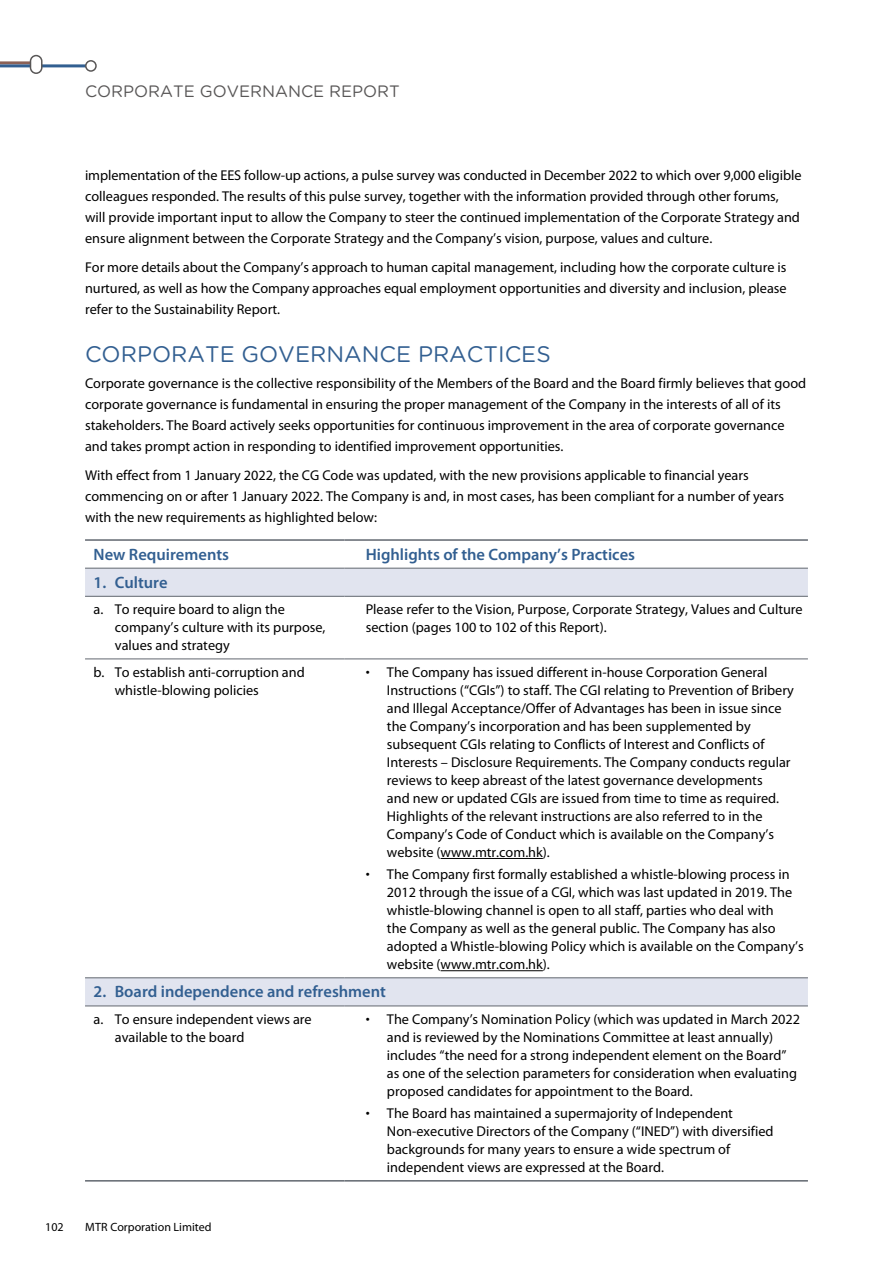
<style>
.page{position:relative;width:893px;height:1263px;background:#fff}
.page>*{position:absolute;margin:0;border:0;box-sizing:border-box;transform-origin:0 0}
.t1{font:22.5px "Gotham Rounded";color:#325f91}
.t2{font:600 16.5px "Myriad Pro";color:#325f91}
.t3{font:16.5px "Gotham Rounded";color:#595757}
.t4{font:14.25px/18px "Myriad Pro";color:#000}
.t5{font:12px "Myriad Pro";color:#000}
</style>
<div class="page">
<svg style="left:85px;top:567px;width:723px;height:1px"></svg>
<svg style="left:85px;top:569px;width:723px;height:436px"></svg>
<hr style="left:85px;top:658px;width:259px;height:1px;background:#61676f">
<hr style="left:344px;top:658px;width:464px;height:1px;background:#61676f">
<hr style="left:85px;top:539px;width:259px;height:2px;background:#61676f">
<hr style="left:344px;top:539px;width:464px;height:2px;background:#61676f">
<hr style="left:85px;top:568px;width:259px;height:1px;background:#61676f">
<hr style="left:344px;top:568px;width:464px;height:1px;background:#61676f">
<hr style="left:85px;top:596px;width:259px;height:1px;background:#61676f">
<hr style="left:344px;top:596px;width:464px;height:1px;background:#61676f">
<hr style="left:85px;top:977px;width:259px;height:1px;background:#61676f">
<hr style="left:344px;top:977px;width:464px;height:1px;background:#61676f">
<hr style="left:85px;top:1005px;width:259px;height:1px;background:#61676f">
<hr style="left:344px;top:1005px;width:464px;height:1px;background:#61676f">
<hr style="left:85px;top:1180px;width:259px;height:1px;background:#61676f">
<hr style="left:344px;top:1180px;width:464px;height:1px;background:#61676f">
<hr style="left:441px;top:858px;width:102px;height:1px;background:#000">
<hr style="left:441px;top:970px;width:102px;height:1px;background:#000">
<hr style="left:0;top:61px;width:36px;height:3px;background:#8b6156">
<hr style="left:0;top:64px;width:91px;height:3px;background:#325f91">
<div style="left:31px;top:56px;width:11px;height:17px;background:#fff;border-radius:6px"></div>
<div style="left:30px;top:55px;width:13px;height:19px;border:2px solid #595757;border-radius:6px"></div>
<div style="left:86px;top:61px;width:10px;height:10px;background:#fff;border-radius:50%"></div>
<div style="left:85px;top:60px;width:12px;height:12px;border:2px solid #595757;border-radius:50%"></div>
<p class="t3" style="left:85px;top:80px;width:316px">CORPORATE GOVERNANCE REPORT</p>
<p class="t4" style="left:85px;top:165px;width:718px;line-height:21px">implementation of the EES follow-up actions, a pulse survey was conducted in December 2022 to which over 9,000 eligible colleagues responded. The results of this pulse survey, together with the information provided through other forums, will provide important input to allow the Company to steer the continued implementation of the Corporate Strategy and ensure alignment between the Corporate Strategy and the Company’s vision, purpose, values and culture.</p>
<p class="t4" style="left:85px;top:257px;width:703px;line-height:21px;text-align:justify">For more details about the Company’s approach to human capital management, including how the corporate culture is nurtured, as well as how the Company approaches equal employment opportunities and diversity and inclusion, please refer to the Sustainability Report.</p>
<h1 class="t1" style="left:85px;top:339px;width:467px">CORPORATE GOVERNANCE PRACTICES</h1>
<p class="t4" style="left:85px;top:373px;width:723px;line-height:21px">Corporate governance is the collective responsibility of the Members of the Board and the Board firmly believes that good corporate governance is fundamental in ensuring the proper management of the Company in the interests of all of its stakeholders. The Board actively seeks opportunities for continuous improvement in the area of corporate governance and takes prompt action in responding to identified improvement opportunities.</p>
<p class="t4" style="left:85px;top:465px;width:701px;line-height:21px">With effect from 1 January 2022, the CG Code was updated, with the new provisions applicable to financial years commencing on or after 1 January 2022. The Company is and, in most cases, has been compliant for a number of years with the new requirements as highlighted below:</p>
<p class="t2" style="left:94px;top:545px;width:137px">New Requirements</p>
<p class="t2" style="left:366px;top:545px;width:271px">Highlights of the Company’s Practices</p>
<p class="t2" style="left:94px;top:573px;width:76px">1. Culture</p>
<p class="t4" style="left:115px;top:601px;width:212px;text-indent:-21px">a. To require board to align the company’s culture with its purpose, values and strategy</p>
<p class="t4" style="left:366px;top:601px;width:439px">Please refer to the Vision, Purpose, Corporate Strategy, Values and Culture section (pages 100 to 102 of this Report).</p>
<p class="t4" style="left:115px;top:663px;width:191px;text-indent:-21px">b. To establish anti-corruption and whistle-blowing policies</p>
<p class="t4" style="left:387px;top:663px;width:408px;text-indent:-21px">• The Company has issued different in-house Corporation General Instructions (“CGIs”) to staff. The CGI relating to Prevention of Bribery and Illegal Acceptance/Offer of Advantages has been in issue since the Company’s incorporation and has been supplemented by subsequent CGIs relating to Conflicts of Interest and Conflicts of Interests – Disclosure Requirements. The Company conducts regular reviews to keep abreast of the latest governance developments<br>and new or updated CGIs are issued from time to time as required.<br>Highlights of the relevant instructions are also referred to in the Company’s Code of Conduct which is available on the Company’s website (www.mtr.com.hk).</p>
<p class="t4" style="left:387px;top:866px;width:418px;text-indent:-21px">• The Company first formally established a whistle-blowing process in 2012 through the issue of a CGI, which was last updated in 2019. The whistle-blowing channel is open to all staff, parties who deal with<br>the Company as well as the general public. The Company has also adopted a Whistle-blowing Policy which is available on the Company’s website (www.mtr.com.hk).</p>
<p class="t2" style="left:94px;top:983px;width:294px">2. Board independence and refreshment</p>
<p class="t4" style="left:115px;top:1010px;width:198px;text-indent:-21px">a. To ensure independent views are available to the board</p>
<p class="t4" style="left:387px;top:1010px;width:415px;text-indent:-21px">• The Company’s Nomination Policy (which was updated in March 2022 and is reviewed by the Nominations Committee at least annually) includes “the need for a strong independent element on the Board” as one of the selection parameters for consideration when evaluating proposed candidates for appointment to the Board.</p>
<p class="t4" style="left:387px;top:1105px;width:388px;text-indent:-21px">• The Board has maintained a supermajority of Independent Non-executive Directors of the Company (“INED”) with diversified backgrounds for many years to ensure a wide spectrum of independent views are expressed at the Board.</p>
<p class="t5" style="left:45px;top:1220px;width:20px">102</p>
<p class="t5" style="left:85px;top:1220px;width:128px">MTR Corporation Limited</p>
</div>
